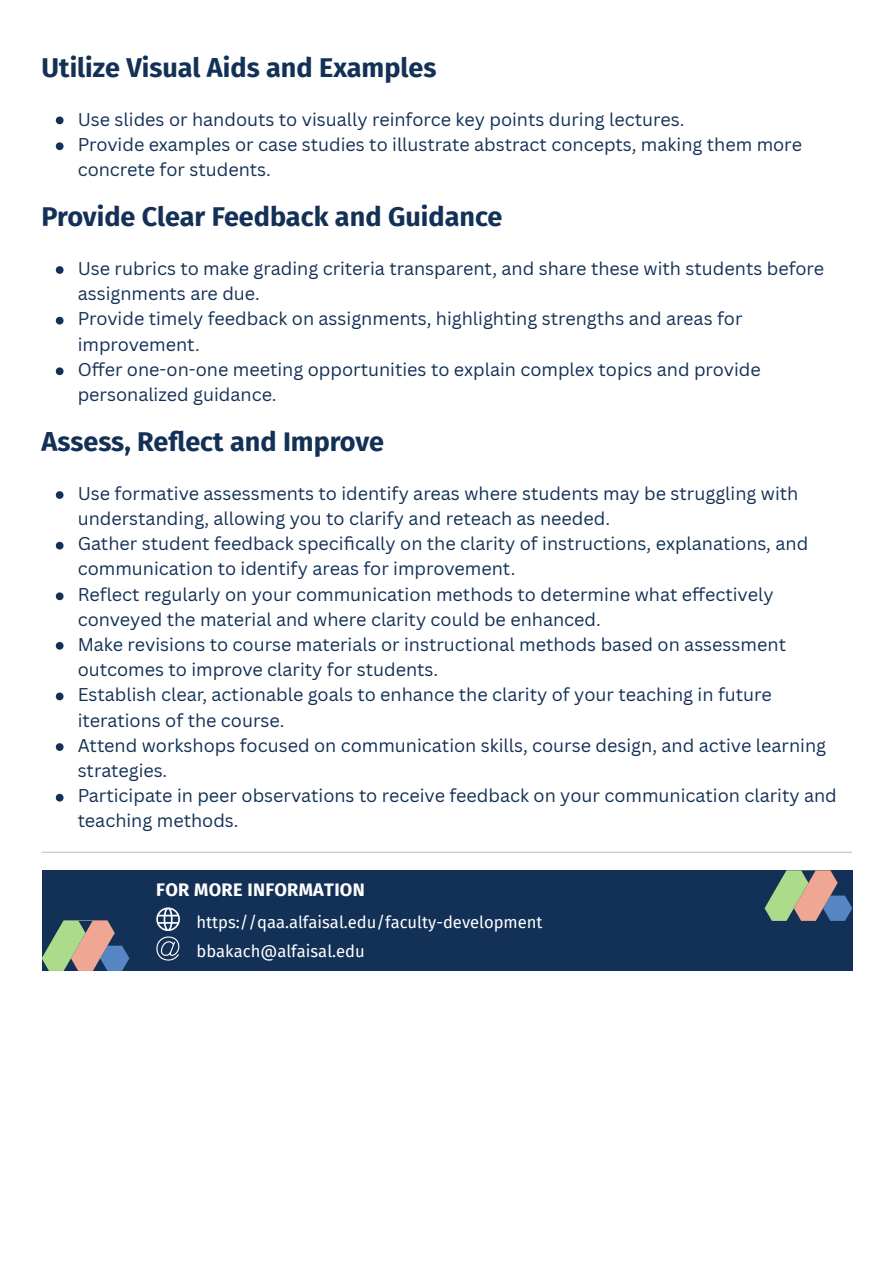
<style>
.page{position:relative;width:894px;height:1263px;background:#fff}
.page>*{position:absolute;margin:0;border:0;box-sizing:border-box;transform-origin:0 0}
.t1{font:700 27px "Fira Sans";color:#133156}
.t2{font:700 18.15px "Fira Sans";letter-spacing:.015em;color:#fff}
.t3{font:18px/24.8px "Canva Sans";color:#133156}
.t4{font:16.65px "Fira Sans";color:#fff}
</style>
<div class="page">
<svg style="left:56px;top:117px;width:7px;height:7px"></svg>
<svg style="left:56px;top:142px;width:7px;height:8px"></svg>
<svg style="left:56px;top:266px;width:7px;height:8px"></svg>
<svg style="left:56px;top:317px;width:7px;height:7px"></svg>
<svg style="left:56px;top:367px;width:7px;height:8px"></svg>
<svg style="left:56px;top:491px;width:7px;height:8px"></svg>
<svg style="left:56px;top:542px;width:7px;height:7px"></svg>
<svg style="left:56px;top:592px;width:7px;height:8px"></svg>
<svg style="left:56px;top:642px;width:7px;height:8px"></svg>
<svg style="left:56px;top:693px;width:7px;height:7px"></svg>
<svg style="left:56px;top:743px;width:7px;height:8px"></svg>
<svg style="left:56px;top:794px;width:7px;height:7px"></svg>
<hr style="left:42px;top:852px;width:809px;height:1px;background:#bfc3c8">
<div style="left:42px;top:871px;width:810px;height:100px;background:#133156"></div>
<svg style="left:42px;top:921px;width:87px;height:49px"></svg>
<svg style="left:764px;top:871px;width:88px;height:49px"></svg>
<svg style="left:156px;top:907px;width:24px;height:53px"></svg>
<h2 class="t1" style="left:42px;top:51px;width:396px">Utilize Visual Aids and Examples</h2>
<p class="t3" style="left:78px;top:107px;width:608px">Use slides or handouts to visually reinforce key points during lectures.</p>
<p class="t3" style="left:78px;top:131px;width:725px">Provide examples or case studies to illustrate abstract concepts, making them more concrete for students.</p>
<h2 class="t1" style="left:42px;top:201px;width:462px">Provide Clear Feedback and Guidance</h2>
<p class="t3" style="left:78px;top:255px;width:747px;line-height:25.8px">Use rubrics to make grading criteria transparent, and share these with students before assignments are due.</p>
<p class="t3" style="left:78px;top:305px;width:666px;line-height:25.8px">Provide timely feedback on assignments, highlighting strengths and areas for improvement.</p>
<p class="t3" style="left:78px;top:356px;width:684px">Offer one-on-one meeting opportunities to explain complex topics and provide personalized guidance.</p>
<h2 class="t1" style="left:42px;top:426px;width:344px">Assess, Reflect and Improve</h2>
<p class="t3" style="left:78px;top:480px;width:722px;line-height:25.8px">Use formative assessments to identify areas where students may be struggling with understanding, allowing you to clarify and reteach as needed.</p>
<p class="t3" style="left:78px;top:531px;width:731px">Gather student feedback specifi cally on the clarity of instructions, explanations, and communication to identify areas for improvement.</p>
<p class="t3" style="left:78px;top:581px;width:697px">Reflect regularly on your communication methods to determine what effectively conveyed the material and where clarity could be enhanced.</p>
<p class="t3" style="left:78px;top:632px;width:709px">Make revisions to course materials or instructional methods based on assessment outcomes to improve clarity for students.</p>
<p class="t3" style="left:78px;top:681px;width:695px;line-height:25.8px">Establish clear, actionable goals to enhance the clarity of your teaching in future iterations of the course.</p>
<p class="t3" style="left:78px;top:732px;width:749px;line-height:25.8px">Attend workshops focused on communication skills, course design, and active learning strategies.</p>
<p class="t3" style="left:78px;top:783px;width:760px">Participate in peer observations to receive feedback on your communication clarity and teaching methods.</p>
<p class="t2" style="left:156px;top:879px;width:210px">FOR MORE INFORMATION</p>
<p class="t4" style="left:196px;top:912px;width:347px">https://qaa.alfaisal.edu/faculty-development</p>
<p class="t4" style="left:196px;top:941px;width:170px">bbakach@alfaisal.edu</p>
</div>
